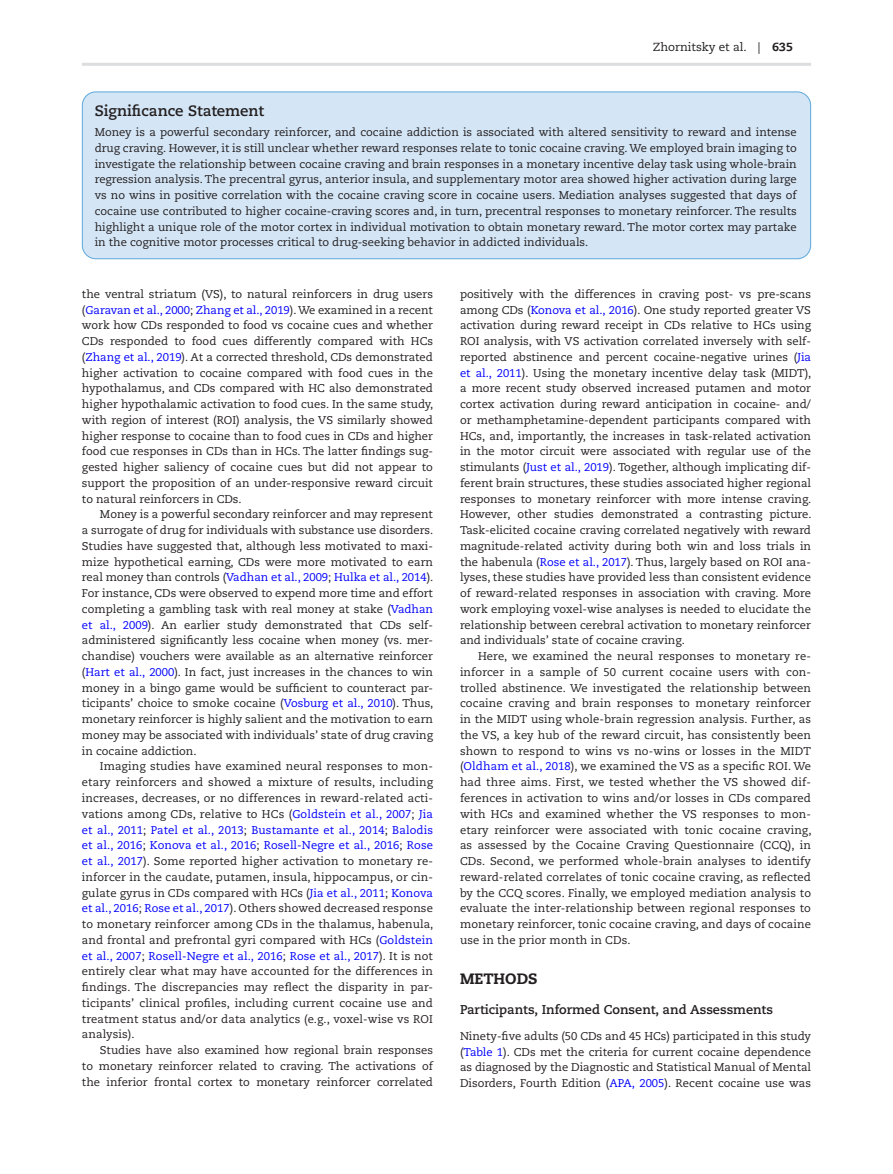
<style>
.page{position:relative;width:893px;height:1174px;background:#fff}
.page>*{position:absolute;margin:0;border:0;box-sizing:border-box;transform-origin:0 0}
.t1{font:700 15px "Caecilia LT Std";color:#231f20}
.t2{font:800 15px "Caecilia LT Std";color:#231f20}
.t3{font:700 12.75px "Caecilia LT Std";color:#231f20}
.t4{font:11.7px "Caecilia LT Std";color:#231f20}
.t5{font:11.25px/15.8px "Caecilia LT Std";color:#231f20;text-align:justify}
.s1{font-weight:800}
.s2{color:#00f}
</style>
<div class="page">
<hr style="left:82px;top:63px;width:729px;height:3px;background:#dcdddf">
<div style="left:82px;top:92px;width:729px;height:167px;background:#d4e5f5;border-radius:14px"></div>
<div style="left:82px;top:91px;width:729px;height:168px;border:1px solid #5ba8dc;border-radius:14px"></div>
<p class="t4" style="left:653px;top:40px;width:142px">Zhornitsky et al. | <span class="s1">635</span></p>
<h1 class="t1" style="left:95px;top:102px;width:171px">Significance Statement</h1>
<p class="t5" style="left:95px;top:124px;width:704px">Money is a powerful secondary reinforcer, and cocaine addiction is associated with altered sensitivity to reward and intense drug craving. However, it is still unclear whether reward responses relate to tonic cocaine craving. We employed brain imaging to investigate the relationship between cocaine craving and brain responses in a monetary incentive delay task using whole-brain regression analysis. The precentral gyrus, anterior insula, and supplementary motor area showed higher activation during large vs no wins in positive correlation with the cocaine craving score in cocaine users. Mediation analyses suggested that days of cocaine use contributed to higher cocaine-craving scores and, in turn, precentral responses to monetary reinforcer. The results highlight a unique role of the motor cortex in individual motivation to obtain monetary reward. The motor cortex may partake in the cognitive motor processes critical to drug-seeking behavior in addicted individuals.</p>
<p class="t5" style="left:82px;top:286px;width:353px">the ventral striatum (VS), to natural reinforcers in drug users (<span class="s2">Garavan et al., 2000</span>; <span class="s2">Zhang et al., 2019</span>). We examined in a recent work how CDs responded to food vs cocaine cues and whether CDs responded to food cues differently compared with HCs (<span class="s2">Zhang et al., 2019</span>). At a corrected threshold, CDs demonstrated higher activation to cocaine compared with food cues in the hypothalamus, and CDs compared with HC also demonstrated higher hypothalamic activation to food cues. In the same study, with region of interest (ROI) analysis, the VS similarly showed higher response to cocaine than to food cues in CDs and higher food cue responses in CDs than in HCs. The latter findings sug&shy;gested higher saliency of cocaine cues but did not appear to support the proposition of an under-responsive reward circuit to natural reinforcers in CDs.</p>
<p class="t5" style="left:82px;top:507px;width:353px;text-indent:18px">Money is a powerful secondary reinforcer and may represent a surrogate of drug for individuals with substance use disorders.<br>Studies have suggested that, although less motivated to maxi&shy;mize hypothetical earning, CDs were more motivated to earn real money than controls (<span class="s2">Vadhan et al., 2009</span>; <span class="s2">Hulka et al., 2014</span>).<br>For instance, CDs were observed to expend more time and effort completing a gambling task with real money at stake (<span class="s2">Vadhan et al., 2009</span>). An earlier study demonstrated that CDs self&shy;administered significantly less cocaine when money (vs. mer&shy;chandise) vouchers were available as an alternative reinforcer (<span class="s2">Hart et al., 2000</span>). In fact, just increases in the chances to win money in a bingo game would be sufficient to counteract par&shy;ticipants’ choice to smoke cocaine (<span class="s2">Vosburg et al., 2010</span>). Thus, monetary reinforcer is highly salient and the motivation to earn money may be associated with individuals’ state of drug craving in cocaine addiction.</p>
<p class="t5" style="left:82px;top:759px;width:353px;text-indent:18px">Imaging studies have examined neural responses to mon&shy;etary reinforcers and showed a mixture of results, including increases, decreases, or no differences in reward-related acti&shy;vations among CDs, relative to HCs (<span class="s2">Goldstein et al., 2007</span>; <span class="s2">Jia et al., 2011</span>; <span class="s2">Patel et al., 2013</span>; <span class="s2">Bustamante et al., 2014</span>; <span class="s2">Balodis et al., 2016</span>; <span class="s2">Konova et al., 2016</span>; <span class="s2">Rosell-Negre et al., 2016</span>; <span class="s2">Rose et al., 2017</span>). Some reported higher activation to monetary re&shy;inforcer in the caudate, putamen, insula, hippocampus, or cin&shy;gulate gyrus in CDs compared with HCs (<span class="s2">Jia et al., 2011</span>; <span class="s2">Konova et al., 2016</span>; <span class="s2">Rose et al., 2017</span>). Others showed decreased response to monetary reinforcer among CDs in the thalamus, habenula, and frontal and prefrontal gyri compared with HCs (<span class="s2">Goldstein et al., 2007</span>; <span class="s2">Rosell-Negre et al., 2016</span>; <span class="s2">Rose et al., 2017</span>). It is not entirely clear what may have accounted for the differences in findings. The discrepancies may reflect the disparity in par&shy;ticipants’ clinical profiles, including current cocaine use and treatment status and/or data analytics (e.g., voxel-wise vs ROI analysis).</p>
<p class="t5" style="left:82px;top:1042px;width:353px;text-indent:18px">Studies have also examined how regional brain responses to monetary reinforcer related to craving. The activations of the inferior frontal cortex to monetary reinforcer correlated</p>
<p class="t5" style="left:460px;top:286px;width:353px">positively with the differences in craving post- vs pre-scans among CDs (<span class="s2">Konova et al., 2016</span>). One study reported greater VS activation during reward receipt in CDs relative to HCs using ROI analysis, with VS activation correlated inversely with self&shy;reported abstinence and percent cocaine-negative urines (<span class="s2">Jia et al., 2011</span>). Using the monetary incentive delay task (MIDT), a more recent study observed increased putamen and motor cortex activation during reward anticipation in cocaine- and/ or methamphetamine-dependent participants compared with HCs, and, importantly, the increases in task-related activation in the motor circuit were associated with regular use of the stimulants (<span class="s2">Just et al., 2019</span>). Together, although implicating dif&shy;ferent brain structures, these studies associated higher regional responses to monetary reinforcer with more intense craving.<br>However, other studies demonstrated a contrasting picture.<br>Task-elicited cocaine craving correlated negatively with reward magnitude-related activity during both win and loss trials in the habenula (<span class="s2">Rose et al., 2017</span>). Thus, largely based on ROI ana&shy;lyses, these studies have provided less than consistent evidence of reward-related responses in association with craving. More work employing voxel-wise analyses is needed to elucidate the relationship between cerebral activation to monetary reinforcer and individuals’ state of cocaine craving.</p>
<p class="t5" style="left:460px;top:648px;width:353px;text-indent:18px">Here, we examined the neural responses to monetary re&shy;inforcer in a sample of 50 current cocaine users with con&shy;trolled abstinence. We investigated the relationship between cocaine craving and brain responses to monetary reinforcer in the MIDT using whole-brain regression analysis. Further, as the VS, a key hub of the reward circuit, has consistently been shown to respond to wins vs no-wins or losses in the MIDT (<span class="s2">Oldham et al., 2018</span>), we examined the VS as a specific ROI. We had three aims. First, we tested whether the VS showed dif&shy;ferences in activation to wins and/or losses in CDs compared with HCs and examined whether the VS responses to mon&shy;etary reinforcer were associated with tonic cocaine craving, as assessed by the Cocaine Craving Questionnaire (CCQ), in CDs. Second, we performed whole-brain analyses to identify reward-related correlates of tonic cocaine craving, as reflected by the CCQ scores. Finally, we employed mediation analysis to evaluate the inter-relationship between regional responses to monetary reinforcer, tonic cocaine craving, and days of cocaine use in the prior month in CDs.</p>
<h1 class="t2" style="left:460px;top:969px;width:79px">METHODS</h1>
<p class="t3" style="left:460px;top:1002px;width:314px">Participants, Informed Consent, and Assessments</p>
<p class="t5" style="left:460px;top:1028px;width:353px">Ninety-five adults (50 CDs and 45 HCs) participated in this study (<span class="s2">Table 1</span>). CDs met the criteria for current cocaine dependence as diagnosed by the Diagnostic and Statistical Manual of Mental Disorders, Fourth Edition (<span class="s2">APA, 2005</span>). Recent cocaine use was</p>
</div>
